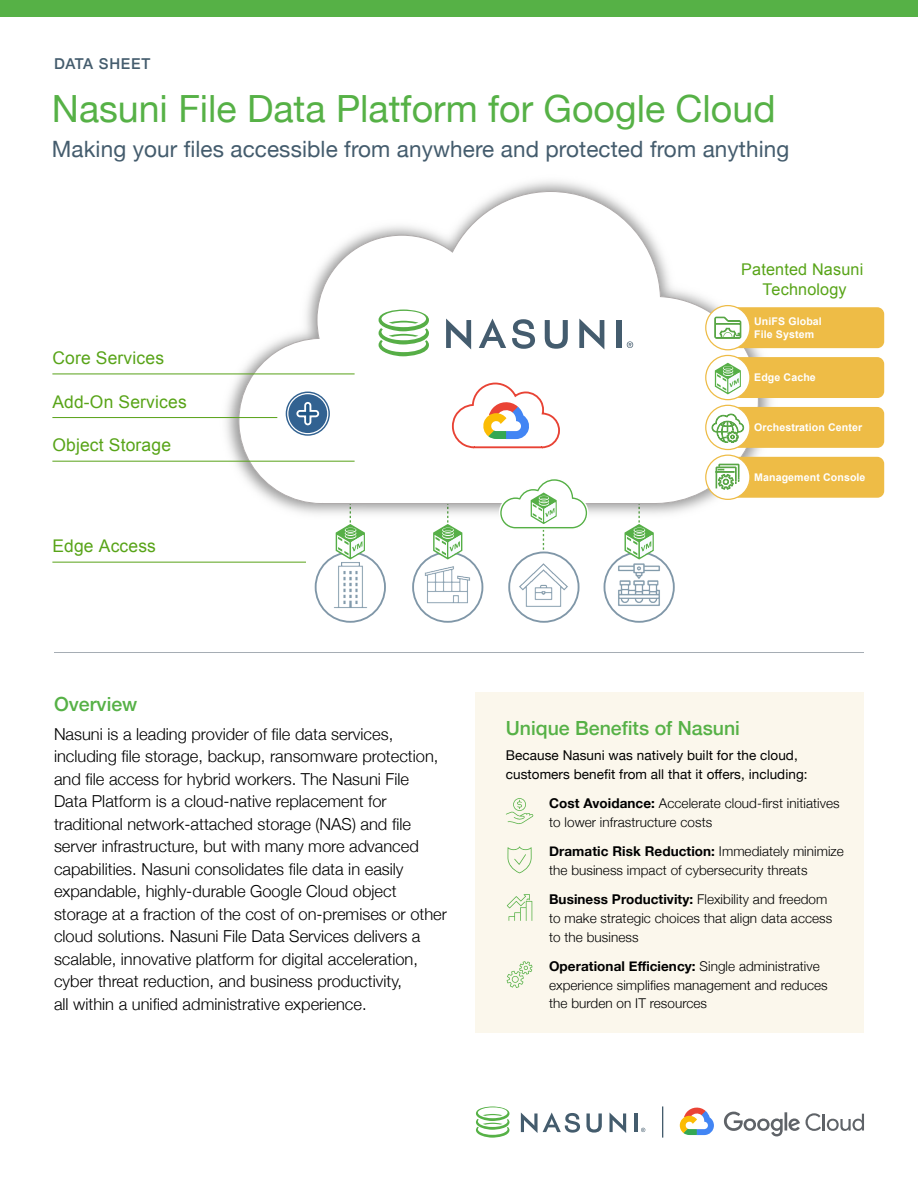
<style>
.page{position:relative;width:918px;height:1188px;background:#fff}
.page>*{position:absolute;margin:0;border:0;box-sizing:border-box;transform-origin:0 0}
.H1_Title{font:37.5px "Helvetica Neue";color:#56b146}
.H2_Subtitle_Gray{font:22.5px "Helvetica Neue";letter-spacing:.005em;color:#445c6d}
.H1_Body{font:500 19.5px "Helvetica Neue";color:#56b146}
.t1{font:17.4px "Arial";letter-spacing:.01em;color:#58a418}
.Body_Copy{font:300 16.5px/22.5px "Helvetica Neue";color:#000}
.t2{font:16.2px/19.5px "Arial";letter-spacing:.01em;color:#58a418;text-align:center}
.t3{font:500 15px "Helvetica Neue";letter-spacing:.05em;color:#445c6d}
.Sidebar_copy_black{font:300 13.5px/18.8px "Helvetica Neue";letter-spacing:.005em;color:#000}
.Sidebar_copy_black-2{font:13.5px/18.8px "Helvetica Neue";letter-spacing:.005em;color:#000}
.t4{font:700 10.65px/12.8px "Arial";letter-spacing:.01em;color:#fff}
.s1{font-weight:700}
</style>
<div class="page">
<div style="left:0;top:0;width:918px;height:17px;background:#56b146"></div>
<svg style="left:586px;top:1113px;width:16px;height:20px"></svg>
<svg style="left:610px;top:1113px;width:16px;height:20px"></svg>
<hr style="left:634px;top:1113px;width:3px;height:19px;background:#445c6d">
<svg style="left:521px;top:1112px;width:59px;height:21px"></svg>
<svg style="left:476px;top:1106px;width:33px;height:32px"></svg>
<svg style="left:641px;top:1128px;width:4px;height:4px"></svg>
<hr style="left:662px;top:1106px;width:1px;height:32px;background:#445c6d">
<svg style="left:680px;top:1107px;width:34px;height:28px"></svg>
<svg style="left:724px;top:1112px;width:140px;height:25px"></svg>
<hr style="left:54px;top:652px;width:810px;height:1px;background:#a6adb4">
<div style="left:476px;top:692px;width:388px;height:340px;background:#fbf7ec"></div>
<svg style="left:506px;top:798px;width:27px;height:26px"></svg>
<svg style="left:508px;top:846px;width:24px;height:27px"></svg>
<svg style="left:507px;top:894px;width:25px;height:27px"></svg>
<svg style="left:507px;top:961px;width:26px;height:27px"></svg>
<svg style="left:316px;top:552px;width:69px;height:70px"></svg>
<div style="left:315px;top:552px;width:71px;height:71px;border:2px solid #8097a8;border-radius:50%"></div>
<img style="left:322px;top:557px;width:56px;height:56px">
<svg style="left:336px;top:524px;width:29px;height:35px"></svg>
<svg style="left:509px;top:552px;width:70px;height:70px"></svg>
<div style="left:508px;top:552px;width:72px;height:71px;border:2px solid #8097a8;border-radius:50%"></div>
<img style="left:516px;top:557px;width:56px;height:56px">
<svg style="left:413px;top:552px;width:69px;height:70px"></svg>
<div style="left:412px;top:552px;width:71px;height:71px;border:2px solid #8097a8;border-radius:50%"></div>
<img style="left:422px;top:561px;width:51px;height:50px">
<svg style="left:433px;top:524px;width:29px;height:35px"></svg>
<svg style="left:604px;top:552px;width:70px;height:70px"></svg>
<div style="left:604px;top:552px;width:71px;height:71px;border:2px solid #8097a8;border-radius:50%"></div>
<img style="left:611px;top:563px;width:56px;height:45px">
<svg style="left:625px;top:524px;width:29px;height:35px"></svg>
<img style="left:217px;top:181px;width:563px;height:342px">
<svg style="left:238px;top:191px;width:521px;height:313px"></svg>
<hr style="left:52px;top:373px;width:303px;height:1px;background:#58a218">
<hr style="left:52px;top:417px;width:225px;height:1px;background:#58a218">
<hr style="left:52px;top:461px;width:303px;height:1px;background:#58a218">
<hr style="left:52px;top:562px;width:254px;height:1px;background:#58a218">
<svg style="left:286px;top:392px;width:44px;height:44px"></svg>
<div style="left:287px;top:393px;width:41px;height:41px;border:1px solid #fff;border-radius:50%"></div>
<svg style="left:296px;top:401px;width:24px;height:25px"></svg>
<svg style="left:499px;top:478px;width:90px;height:72px"></svg>
<div style="left:706px;top:455px;width:44px;height:44px;background:#fff;border-radius:50%"></div>
<div style="left:705px;top:455px;width:46px;height:45px;border:1px solid #eebc46;border-radius:50%"></div>
<svg style="left:706px;top:405px;width:44px;height:45px"></svg>
<div style="left:705px;top:405px;width:46px;height:45px;border:1px solid #eebc46;border-radius:50%"></div>
<svg style="left:706px;top:355px;width:44px;height:45px"></svg>
<div style="left:705px;top:355px;width:46px;height:45px;border:1px solid #eebc46;border-radius:50%"></div>
<svg style="left:706px;top:306px;width:44px;height:44px"></svg>
<div style="left:705px;top:305px;width:46px;height:45px;border:1px solid #eebc46;border-radius:50%"></div>
<svg style="left:715px;top:357px;width:169px;height:41px;background:#e8c45e"></svg>
<svg style="left:712px;top:407px;width:172px;height:42px;background:#e9c564"></svg>
<svg style="left:715px;top:457px;width:169px;height:41px;background:#e9c45f"></svg>
<svg style="left:715px;top:307px;width:169px;height:41px;background:#ebc561"></svg>
<svg style="left:579px;top:319px;width:25px;height:30px"></svg>
<div style="left:616px;top:320px;width:5px;height:28px;background:#445c6e"></div>
<svg style="left:379px;top:310px;width:50px;height:46px"></svg>
<svg style="left:627px;top:341px;width:6px;height:7px"></svg>
<svg style="left:446px;top:319px;width:122px;height:130px"></svg>
<p class="t3" style="left:54px;top:51px;width:98px">DATA SHEET</p>
<p class="H1_Title" style="left:52px;top:82px;width:725px">Nasuni File Data Platform for Google Cloud</p>
<p class="H2_Subtitle_Gray" style="left:52px;top:133px;width:739px">Making your files accessible from anywhere and protected from anything</p>
<p class="t1" style="left:52px;top:347px;width:113px">Core Services</p>
<p class="t1" style="left:52px;top:390px;width:136px">Add-On Services</p>
<p class="t1" style="left:52px;top:434px;width:120px">Object Storage</p>
<p class="t1" style="left:52px;top:535px;width:105px">Edge Access</p>
<p class="H1_Body" style="left:54px;top:688px;width:85px">Overview</p>
<p class="Body_Copy" style="left:54px;top:722px;width:395px">Nasuni is a leading provider of file data services, including file storage, backup, ransomware protection, and file access for hybrid workers. The Nasuni File<br>Data Platform is a cloud-native replacement for traditional network-attached storage (NAS) and file server infrastructure, but with many more advanced capabilities. Nasuni consolidates file data in easily expandable, highly-durable Google Cloud object storage at a fraction of the cost of on-premises or other cloud solutions. Nasuni File Data Services delivers a scalable, innovative platform for digital acceleration, cyber threat reduction, and business productivity,<br>all within a unified administrative experience.</p>
<p class="t2" style="left:741px;top:260px;width:124px">Patented Nasuni<br>Technology</p>
<p class="t4" style="left:754px;top:316px;width:69px">UniFS Global<br>File System</p>
<p class="t4" style="left:754px;top:372px;width:63px">Edge Cache</p>
<p class="t4" style="left:754px;top:422px;width:109px">Orchestration Center</p>
<p class="t4" style="left:754px;top:471px;width:113px">Management Console</p>
<p class="H1_Body" style="left:506px;top:712px;width:236px">Unique Benefits of Nasuni</p>
<p class="Sidebar_copy_black-2" style="left:506px;top:747px;width:303px">Because Nasuni was natively built for the cloud, customers benefit from all that it offers, including:</p>
<p class="Sidebar_copy_black" style="left:549px;top:793px;width:292px"><span class="s1">Cost Avoidance:</span> Accelerate cloud-first initiatives to lower infrastructure costs</p>
<p class="Sidebar_copy_black" style="left:549px;top:841px;width:296px"><span class="s1">Dramatic Risk Reduction:</span> Immediately minimize the business impact of cybersecurity threats</p>
<p class="Sidebar_copy_black" style="left:549px;top:889px;width:285px"><span class="s1">Business Productivity:</span> Flexibility and freedom to make strategic choices that align data access to the business</p>
<p class="Sidebar_copy_black" style="left:549px;top:956px;width:280px"><span class="s1">Operational Efficiency:</span> Single administrative experience simplifies management and reduces the burden on IT resources</p>
</div>
